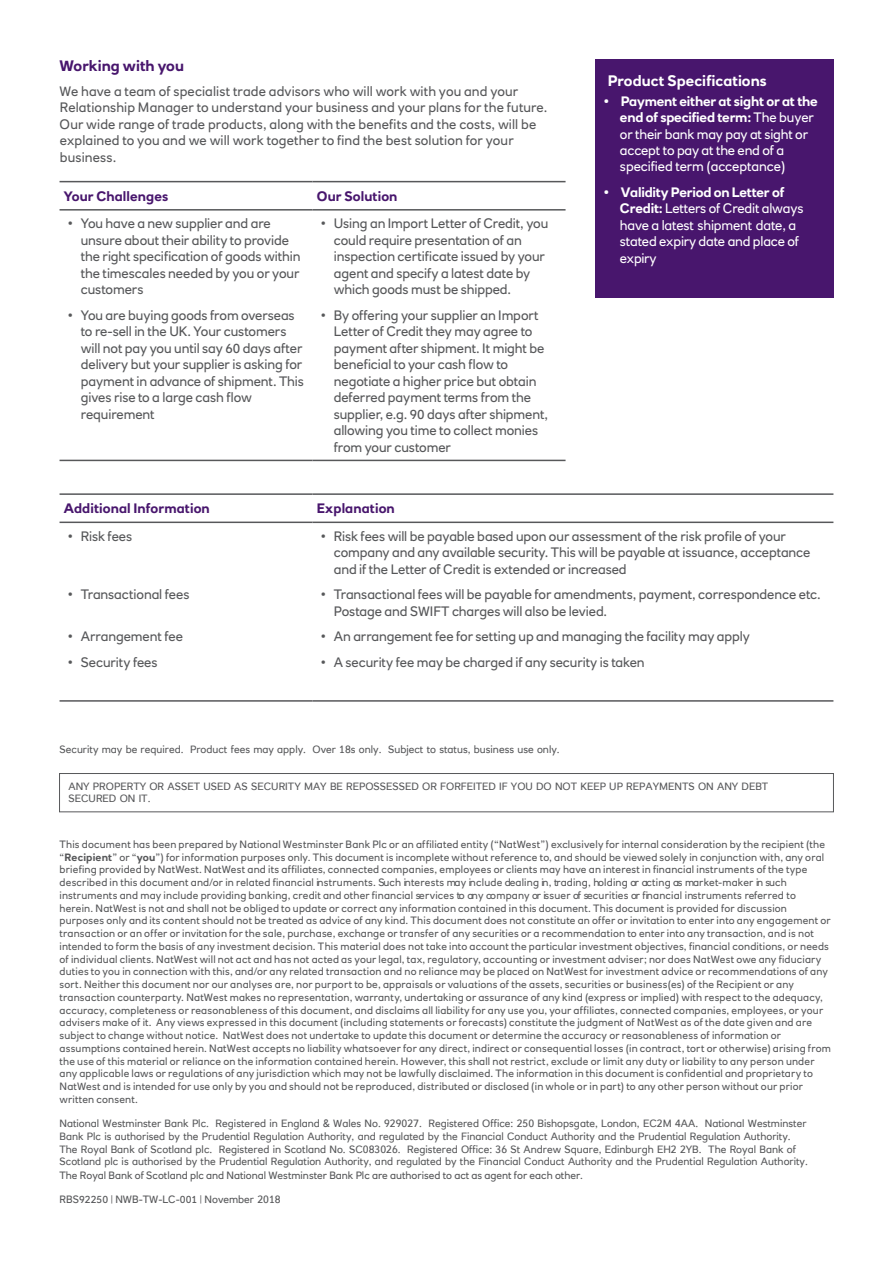
<style>
.page{position:relative;width:893px;height:1263px;background:#fff}
.page>*{position:absolute;margin:0;border:0;box-sizing:border-box;transform-origin:0 0}
.Subheading_level_2_1{font:700 15px "RN House Sans";letter-spacing:.005em;color:#fff}
.Subheading_level_2_1-2{font:700 15px "RN House Sans";letter-spacing:.005em;color:#48166d}
.Body_copy_9_11pt{font:13.5px/16.5px "RN House Sans";letter-spacing:-.005em;color:#57585a}
.t1{font:13.5px/16.4px "RN House Sans";letter-spacing:-.015em;color:#fff}
.Body_copy_9_11pt-2{font:700 13.5px "RN House Sans";letter-spacing:.01em;color:#48166d}
.Legal_text_7_8pt{font:10.5px/12.8px "RN House Sans";letter-spacing:.015em;color:#57585a}
.s1{font-weight:700}
</style>
<div class="page">
<div style="left:59px;top:773px;width:775px;height:39px;border:1px solid #57585a"></div>
<hr style="left:60px;top:181px;width:253px;height:1px;background:#57585a">
<hr style="left:313px;top:181px;width:253px;height:1px;background:#57585a">
<hr style="left:60px;top:209px;width:253px;height:2px;background:#57585a">
<hr style="left:313px;top:209px;width:253px;height:2px;background:#57585a">
<hr style="left:60px;top:460px;width:253px;height:1px;background:#57585a">
<hr style="left:313px;top:460px;width:253px;height:1px;background:#57585a">
<hr style="left:60px;top:493px;width:253px;height:2px;background:#57585a">
<hr style="left:313px;top:493px;width:520px;height:2px;background:#57585a">
<hr style="left:60px;top:522px;width:253px;height:1px;background:#57585a">
<hr style="left:313px;top:522px;width:520px;height:1px;background:#57585a">
<hr style="left:60px;top:700px;width:253px;height:2px;background:#57585a">
<hr style="left:313px;top:700px;width:520px;height:2px;background:#57585a">
<div style="left:595px;top:60px;width:238px;height:238px;background:#48166d"></div>
<p class="Subheading_level_2_1-2" style="left:59px;top:56px;width:126px">Working with you</p>
<p class="Body_copy_9_11pt" style="left:60px;top:83px;width:489px">We have a team of specialist trade advisors who will work with you and your Relationship Manager to understand your business and your plans for the future.<br>Our wide range of trade products, along with the benefits and the costs, will be explained to you and we will work together to find the best solution for your business.</p>
<p class="Body_copy_9_11pt-2" style="left:64px;top:188px;width:106px">Your Challenges</p>
<p class="Body_copy_9_11pt-2" style="left:317px;top:188px;width:82px">Our Solution</p>
<p class="Body_copy_9_11pt" style="left:81px;top:215px;width:221px;text-indent:-13px">• You have a new supplier and are unsure about their ability to provide the right specification of goods within the timescales needed by you or your customers</p>
<p class="Body_copy_9_11pt" style="left:81px;top:307px;width:225px;text-indent:-13px">• You are buying goods from overseas to re-sell in the UK. Your customers will not pay you until say 60 days after delivery but your supplier is asking for payment in advance of shipment. This gives rise to a large cash flow requirement</p>
<p class="Body_copy_9_11pt" style="left:334px;top:215px;width:216px;text-indent:-13px">• Using an Import Letter of Credit, you could require presentation of an inspection certificate issued by your agent and specify a latest date by which goods must be shipped.</p>
<p class="Body_copy_9_11pt" style="left:334px;top:307px;width:216px;text-indent:-13px">• By offering your supplier an Import<br>Letter of Credit they may agree to payment after shipment. It might be beneficial to your cash flow to negotiate a higher price but obtain deferred payment terms from the supplier, e.g. 90 days after shipment, allowing you time to collect monies from your customer</p>
<p class="Subheading_level_2_1" style="left:608px;top:71px;width:160px">Product Specifications</p>
<p class="t1" style="left:620px;top:93px;width:199px;text-indent:-16px"><span class="s1">• Payment either at sight or at the end of specified term:</span> The buyer or their bank may pay at sight or accept to pay at the end of a specified term (acceptance)</p>
<p class="t1" style="left:620px;top:184px;width:185px;text-indent:-16px"><span class="s1">• Validity Period on Letter of<br>Credit:</span> Letters of Credit always have a latest shipment date, a stated expiry date and place of expiry</p>
<p class="Body_copy_9_11pt-2" style="left:64px;top:500px;width:148px">Additional Information</p>
<p class="Body_copy_9_11pt-2" style="left:317px;top:500px;width:80px">Explanation</p>
<p class="Body_copy_9_11pt" style="left:68px;top:528px;width:66px">• Risk fees</p>
<p class="Body_copy_9_11pt" style="left:334px;top:528px;width:478px;text-indent:-13px">• Risk fees will be payable based upon our assessment of the risk profile of your company and any available security. This will be payable at issuance, acceptance and if the Letter of Credit is extended or increased</p>
<p class="Body_copy_9_11pt" style="left:334px;top:586px;width:488px;text-indent:-13px">• Transactional fees will be payable for amendments, payment, correspondence etc.<br>Postage and SWIFT charges will also be levied.</p>
<p class="Body_copy_9_11pt" style="left:321px;top:628px;width:430px">• An arrangement fee for setting up and managing the facility may apply</p>
<p class="Body_copy_9_11pt" style="left:321px;top:654px;width:325px">• A security fee may be charged if any security is taken</p>
<p class="Body_copy_9_11pt" style="left:68px;top:586px;width:123px">• Transactional fees</p>
<p class="Body_copy_9_11pt" style="left:68px;top:628px;width:116px">• Arrangement fee</p>
<p class="Body_copy_9_11pt" style="left:68px;top:654px;width:91px">• Security fees</p>
<p class="Legal_text_7_8pt" style="left:60px;top:743px;width:502px">Security may be required. Product fees may apply. Over 18s only. Subject to status, business use only.</p>
<p class="Legal_text_7_8pt" style="left:68px;top:780px;width:701px">ANY PROPERTY OR ASSET USED AS SECURITY MAY BE REPOSSESSED OR FORFEITED IF YOU DO NOT KEEP UP REPAYMENTS ON ANY DEBT<br>SECURED ON IT.</p>
<p class="Legal_text_7_8pt" style="left:60px;top:838px;width:773px">This document has been prepared by National Westminster Bank Plc or an affiliated entity (“NatWest”) exclusively for internal consideration by the recipient (the “<span class="s1">Recipient</span>” or “<span class="s1">you</span>”) for information purposes only. This document is incomplete without reference to, and should be viewed solely in conjunction with, any oral briefing provided by NatWest. NatWest and its affiliates, connected companies, employees or clients may have an interest in financial instruments of the type described in this document and/or in related financial instruments. Such interests may include dealing in, trading, holding or acting as market-maker in such instruments and may include providing banking, credit and other financial services to any company or issuer of securities or financial instruments referred to herein. NatWest is not and shall not be obliged to update or correct any information contained in this document. This document is provided for discussion purposes only and its content should not be treated as advice of any kind. This document does not constitute an offer or invitation to enter into any engagement or transaction or an offer or invitation for the sale, purchase, exchange or transfer of any securities or a recommendation to enter into any transaction, and is not intended to form the basis of any investment decision. This material does not take into account the particular investment objectives, financial conditions, or needs of individual clients. NatWest will not act and has not acted as your legal, tax, regulatory, accounting or investment adviser; nor does NatWest owe any fiduciary duties to you in connection with this, and/or any related transaction and no reliance may be placed on NatWest for investment advice or recommendations of any sort. Neither this document nor our analyses are, nor purport to be, appraisals or valuations of the assets, securities or business(es) of the Recipient or any transaction counterparty. NatWest makes no representation, warranty, undertaking or assurance of any kind (express or implied) with respect to the adequacy, accuracy, completeness or reasonableness of this document, and disclaims all liability for any use you, your affiliates, connected companies, employees, or your advisers make of it. Any views expressed in this document (including statements or forecasts) constitute the judgment of NatWest as of the date given and are subject to change without notice. NatWest does not undertake to update this document or determine the accuracy or reasonableness of information or assumptions contained herein. NatWest accepts no liability whatsoever for any direct, indirect or consequential losses (in contract, tort or otherwise) arising from the use of this material or reliance on the information contained herein. However, this shall not restrict, exclude or limit any duty or liability to any person under any applicable laws or regulations of any jurisdiction which may not be lawfully disclaimed. The information in this document is confidential and proprietary to NatWest and is intended for use only by you and should not be reproduced, distributed or disclosed (in whole or in part) to any other person without our prior written consent.</p>
<p class="Legal_text_7_8pt" style="left:60px;top:1117px;width:750px">National Westminster Bank Plc. Registered in England &amp; Wales No. 929027. Registered Office: 250 Bishopsgate, London, EC2M 4AA. National Westminster Bank Plc is authorised by the Prudential Regulation Authority, and regulated by the Financial Conduct Authority and the Prudential Regulation Authority.<br>The Royal Bank of Scotland plc. Registered in Scotland No. SC083026. Registered Office: 36 St Andrew Square, Edinburgh EH2 2YB. The Royal Bank of Scotland plc is authorised by the Prudential Regulation Authority, and regulated by the Financial Conduct Authority and the Prudential Regulation Authority.<br>The Royal Bank of Scotland plc and National Westminster Bank Plc are authorised to act as agent for each other.</p>
<p class="Legal_text_7_8pt" style="left:60px;top:1193px;width:223px">RBS92250 | NWB-TW-LC-001 | November 2018</p>
</div>
